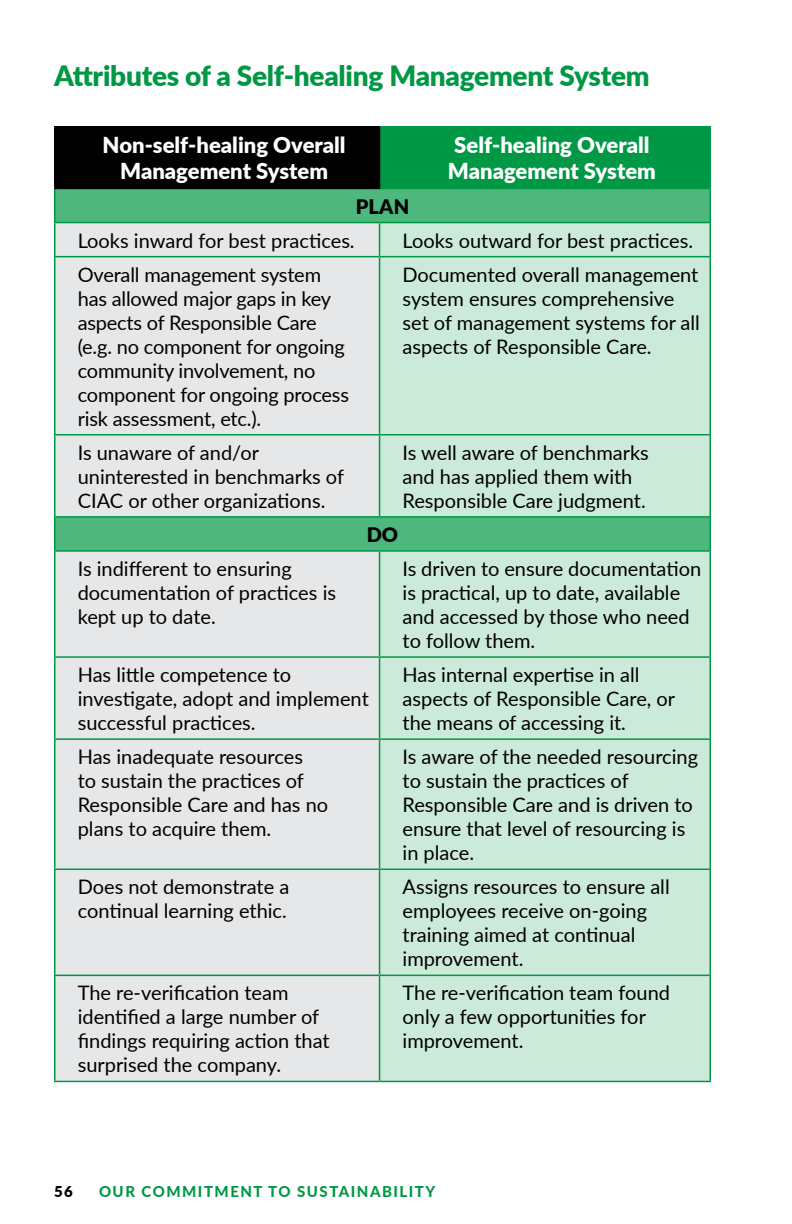
<style>
.page{position:relative;width:792px;height:1224px;background:#fff}
.page>*{position:absolute;margin:0;border:0;box-sizing:border-box;transform-origin:0 0}
.t1{font:900 28px "Lato";letter-spacing:-.01em;color:#009845}
.t2{font:900 22px/26px "Lato";color:#fff;text-align:center}
.t3{font:20px/24px "Lato";color:#000}
.t4{font:900 20px "Lato";letter-spacing:.01em;color:#000}
.t5{font:800 15px "Lato";letter-spacing:.1em;color:#009845}
.t6{font:900 15px "Lato";color:#000}
</style>
<div class="page">
<div style="left:55px;top:127px;width:325px;height:61px;background:#000"></div>
<div style="left:380px;top:127px;width:330px;height:61px;background:#009845"></div>
<div style="left:56px;top:189px;width:654px;height:33px;background:#4db77d"></div>
<div style="left:56px;top:223px;width:324px;height:858px;background:#e6e7e8"></div>
<div style="left:380px;top:223px;width:330px;height:858px;background:#cceada"></div>
<hr style="left:380px;top:126px;width:331px;height:2px;background:#009845">
<hr style="left:710px;top:127px;width:1px;height:61px;background:#009845">
<hr style="left:54px;top:189px;width:2px;height:33px;background:#009845">
<hr style="left:380px;top:188px;width:331px;height:1px;background:#009845">
<hr style="left:710px;top:189px;width:1px;height:33px;background:#009845">
<hr style="left:54px;top:222px;width:326px;height:1px;background:#009845">
<hr style="left:54px;top:223px;width:2px;height:33px;background:#009845">
<hr style="left:380px;top:222px;width:331px;height:1px;background:#009845">
<hr style="left:379px;top:223px;width:1px;height:33px;background:#009845">
<hr style="left:710px;top:223px;width:1px;height:33px;background:#009845">
<hr style="left:54px;top:256px;width:326px;height:1px;background:#009845">
<hr style="left:54px;top:257px;width:2px;height:177px;background:#009845">
<hr style="left:380px;top:256px;width:331px;height:1px;background:#009845">
<hr style="left:379px;top:257px;width:1px;height:177px;background:#009845">
<hr style="left:710px;top:257px;width:1px;height:177px;background:#009845">
<hr style="left:54px;top:434px;width:326px;height:2px;background:#009845">
<hr style="left:54px;top:436px;width:2px;height:80px;background:#009845">
<hr style="left:380px;top:434px;width:331px;height:2px;background:#009845">
<hr style="left:379px;top:436px;width:1px;height:80px;background:#009845">
<hr style="left:710px;top:436px;width:1px;height:80px;background:#009845">
<hr style="left:54px;top:516px;width:326px;height:2px;background:#009845">
<hr style="left:54px;top:518px;width:2px;height:32px;background:#009845">
<hr style="left:380px;top:516px;width:331px;height:2px;background:#009845">
<hr style="left:710px;top:518px;width:1px;height:32px;background:#009845">
<hr style="left:54px;top:550px;width:326px;height:2px;background:#009845">
<hr style="left:54px;top:552px;width:2px;height:104px;background:#009845">
<hr style="left:380px;top:550px;width:331px;height:2px;background:#009845">
<hr style="left:379px;top:552px;width:1px;height:104px;background:#009845">
<hr style="left:710px;top:552px;width:1px;height:104px;background:#009845">
<hr style="left:54px;top:656px;width:326px;height:2px;background:#009845">
<hr style="left:54px;top:658px;width:2px;height:80px;background:#009845">
<hr style="left:380px;top:656px;width:331px;height:2px;background:#009845">
<hr style="left:379px;top:658px;width:1px;height:80px;background:#009845">
<hr style="left:710px;top:658px;width:1px;height:80px;background:#009845">
<hr style="left:54px;top:738px;width:326px;height:2px;background:#009845">
<hr style="left:54px;top:740px;width:2px;height:129px;background:#009845">
<hr style="left:380px;top:738px;width:331px;height:2px;background:#009845">
<hr style="left:379px;top:740px;width:1px;height:129px;background:#009845">
<hr style="left:710px;top:740px;width:1px;height:129px;background:#009845">
<hr style="left:54px;top:869px;width:326px;height:1px;background:#009845">
<hr style="left:54px;top:870px;width:2px;height:105px;background:#009845">
<hr style="left:380px;top:869px;width:331px;height:1px;background:#009845">
<hr style="left:379px;top:870px;width:1px;height:105px;background:#009845">
<hr style="left:710px;top:870px;width:1px;height:105px;background:#009845">
<hr style="left:54px;top:975px;width:326px;height:1px;background:#009845">
<hr style="left:54px;top:976px;width:2px;height:105px;background:#009845">
<hr style="left:380px;top:975px;width:331px;height:1px;background:#009845">
<hr style="left:379px;top:976px;width:1px;height:105px;background:#009845">
<hr style="left:710px;top:976px;width:1px;height:105px;background:#009845">
<hr style="left:54px;top:1081px;width:326px;height:1px;background:#009845">
<hr style="left:380px;top:1081px;width:331px;height:1px;background:#009845">
<hr style="left:54px;top:126px;width:326px;height:2px;background:#000">
<hr style="left:54px;top:127px;width:2px;height:61px;background:#000">
<hr style="left:54px;top:188px;width:326px;height:1px;background:#000">
<h1 class="t1" style="left:54px;top:54px;width:597px">Attributes of a Self-healing Management System</h1>
<p class="t2" style="left:103px;top:131px;width:245px">Non-self-healing Overall<br>Management System</p>
<p class="t2" style="left:448px;top:131px;width:210px;text-align:left">Self-healing Overall<br>Management System</p>
<p class="t4" style="left:356px;top:191px;width:55px">PLAN</p>
<p class="t3" style="left:78px;top:228px;width:278px">Looks inward for best practices.</p>
<p class="t3" style="left:403px;top:228px;width:292px">Looks outward for best practices.</p>
<p class="t3" style="left:78px;top:262px;width:273px">Overall management system has allowed major gaps in key aspects of Responsible Care (e.g. no component for ongoing community involvement, no component for ongoing process risk assessment, etc.).</p>
<p class="t3" style="left:403px;top:262px;width:299px">Documented overall management system ensures comprehensive set of management systems for all aspects of Responsible Care.</p>
<p class="t3" style="left:78px;top:440px;width:268px">Is unaware of and/or uninterested in benchmarks of<br>CIAC or other organizations.</p>
<p class="t3" style="left:403px;top:440px;width:248px">Is well aware of benchmarks and has applied them with<br>Responsible Care judgment.</p>
<p class="t4" style="left:367px;top:520px;width:33px">DO</p>
<p class="t3" style="left:78px;top:556px;width:260px">Is indifferent to ensuring documentation of practices is kept up to date.</p>
<p class="t3" style="left:403px;top:556px;width:300px">Is driven to ensure documentation is practical, up to date, available and accessed by those who need to follow them.</p>
<p class="t3" style="left:78px;top:662px;width:293px">Has little competence to investigate, adopt and implement successful practices.</p>
<p class="t3" style="left:403px;top:662px;width:274px">Has internal expertise in all aspects of Responsible Care, or the means of accessing it.</p>
<p class="t3" style="left:78px;top:744px;width:252px">Has inadequate resources<br>to sustain the practices of<br>Responsible Care and has no plans to acquire them.</p>
<p class="t3" style="left:403px;top:744px;width:297px">Is aware of the needed resourcing to sustain the practices of<br>Responsible Care and is driven to ensure that level of resourcing is in place.</p>
<p class="t3" style="left:78px;top:874px;width:213px">Does not demonstrate a continual learning ethic.</p>
<p class="t3" style="left:403px;top:874px;width:269px">Assigns resources to ensure all employees receive on-going training aimed at continual improvement.</p>
<p class="t3" style="left:78px;top:980px;width:254px">The re-verification team identified a large number of findings requiring action that surprised the company.</p>
<p class="t3" style="left:403px;top:980px;width:269px">The re-verification team found only a few opportunities for improvement.</p>
<p class="t6" style="left:54px;top:1180px;width:20px">56</p>
<p class="t5" style="left:99px;top:1180px;width:338px">OUR COMMITMENT TO SUSTAINABILITY</p>
</div>
